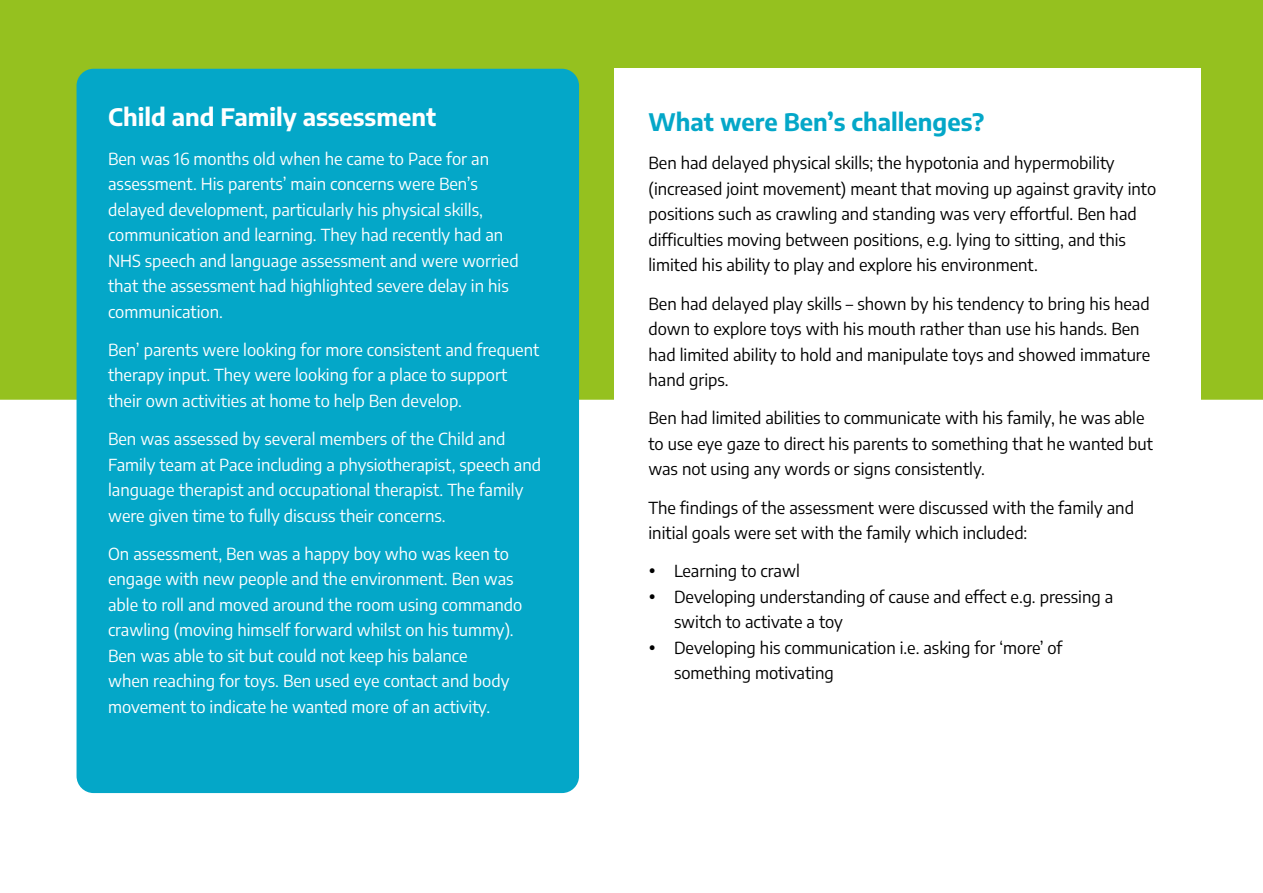
<style>
.page{position:relative;width:1263px;height:893px;background:#fff}
.page>*{position:absolute;margin:0;border:0;box-sizing:border-box;transform-origin:0 0}
.t1{font:700 24px "Encode Sans";color:#04a7c8}
.t2{font:700 24px "Encode Sans";color:#fff}
.t3{font:16.5px/25.5px "Encode Sans";color:#fff}
.t4{font:16.5px/25.5px "Encode Sans";color:#000}
</style>
<div class="page">
<div style="left:0;top:0;width:1263px;height:400px;background:#95c11f"></div>
<div style="left:614px;top:69px;width:587px;height:741px;background:#fff"></div>
<div style="left:77px;top:69px;width:502px;height:724px;background:#04a7c8;border-radius:17px"></div>
<h1 class="t2" style="left:108px;top:107px;width:329px">Child and Family assessment</h1>
<p class="t3" style="left:108px;top:147px;width:412px">Ben was 16 months old when he came to Pace for an assessment. His parents’ main concerns were Ben’s delayed development, particularly his physical skills, communication and learning. They had recently had an NHS speech and language assessment and were worried that the assessment had highlighted severe delay in his communication.</p>
<p class="t3" style="left:108px;top:338px;width:433px">Ben’ parents were looking for more consistent and frequent therapy input. They were looking for a place to support their own activities at home to help Ben develop.</p>
<p class="t3" style="left:108px;top:428px;width:434px">Ben was assessed by several members of the Child and Family team at Pace including a physiotherapist, speech and language therapist and occupational therapist. The family were given time to fully discuss their concerns.</p>
<p class="t3" style="left:108px;top:542px;width:416px">On assessment, Ben was a happy boy who was keen to engage with new people and the environment. Ben was able to roll and moved around the room using commando crawling (moving himself forward whilst on his tummy).<br>Ben was able to sit but could not keep his balance<br>when reaching for toys. Ben used eye contact and body movement to indicate he wanted more of an activity.</p>
<h1 class="t1" style="left:648px;top:111px;width:337px">What were Ben’s challenges?</h1>
<p class="t4" style="left:648px;top:152px;width:509px">Ben had delayed physical skills; the hypotonia and hypermobility (increased joint movement) meant that moving up against gravity into positions such as crawling and standing was very effortful. Ben had difficulties moving between positions, e.g. lying to sitting, and this limited his ability to play and explore his environment.</p>
<p class="t4" style="left:648px;top:292px;width:503px">Ben had delayed play skills – shown by his tendency to bring his head down to explore toys with his mouth rather than use his hands. Ben had limited ability to hold and manipulate toys and showed immature hand grips.</p>
<p class="t4" style="left:648px;top:407px;width:506px">Ben had limited abilities to communicate with his family, he was able to use eye gaze to direct his parents to something that he wanted but was not using any words or signs consistently.</p>
<p class="t4" style="left:648px;top:494px;width:487px">The findings of the assessment were discussed with the family and initial goals were set with the family which included:</p>
<p class="t4" style="left:648px;top:560px;width:153px">• Learning to crawl</p>
<p class="t4" style="left:674px;top:585px;width:441px;text-indent:-26px">• Developing understanding of cause and effect e.g. pressing a switch to activate a toy</p>
<p class="t4" style="left:674px;top:636px;width:390px;text-indent:-26px">• Developing his communication i.e. asking for ‘more’ of something motivating</p>
</div>
